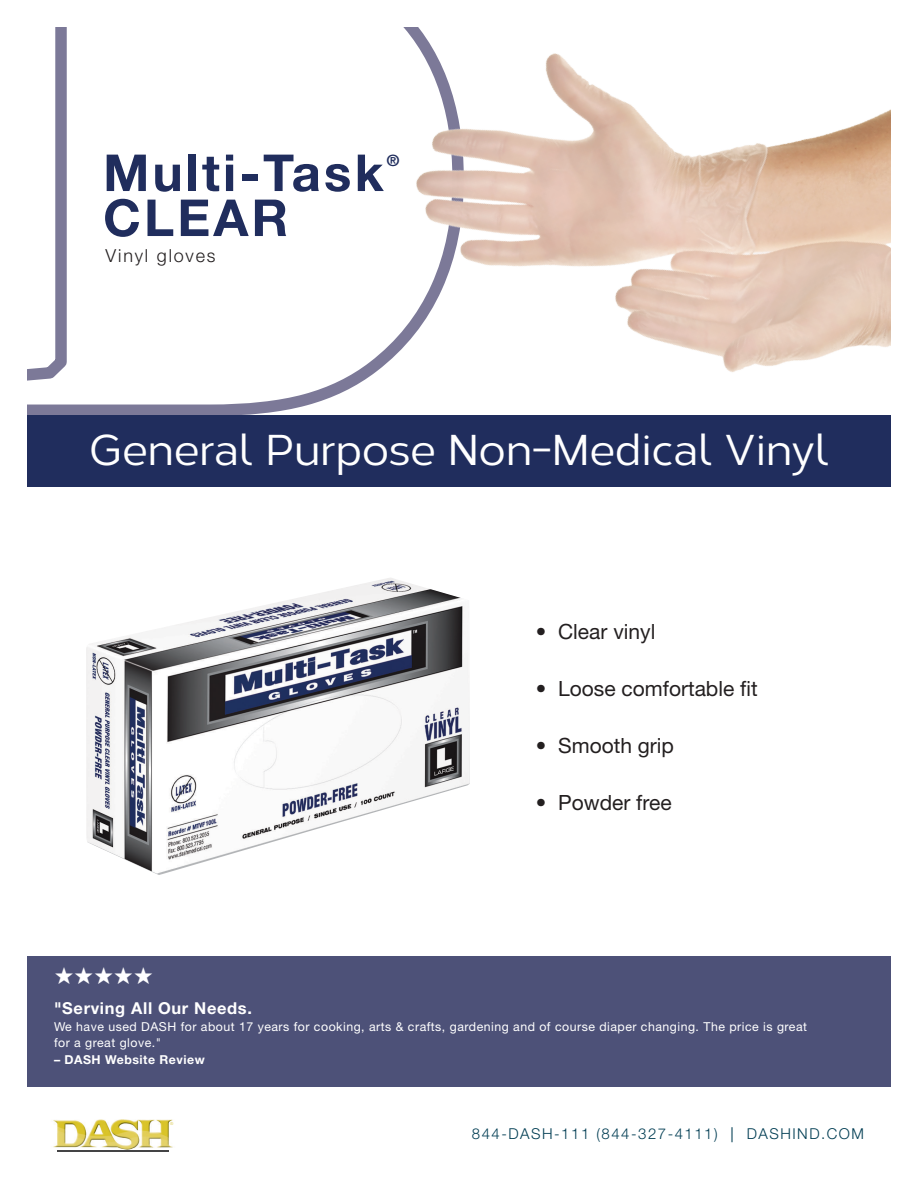
<style>
.page{position:relative;width:918px;height:1188px;background:#fff}
.page>*{position:absolute;margin:0;border:0;box-sizing:border-box;transform-origin:0 0}
.t1{font:700 51px "Helvetica Neue LT Std";letter-spacing:.06em;color:#202d5d}
.t2{font:500 43.05px "Corbert";letter-spacing:-.01em;color:#fff}
.t3{font:24px "Segoe UI Symbol";color:#fff}
.t4{font:21px "Helvetica Neue LT Std";color:#231f20}
.t5{font:300 18px "Helvetica Neue LT Std";letter-spacing:.1em;color:#231f20}
.t6{font:700 16.5px "Helvetica Neue LT Std";letter-spacing:.04em;color:#fff}
.t7{font:700 15.75px "Helvetica Neue LT Std";color:#202d5d}
.t8{font:300 15px "Helvetica Neue LT Std";letter-spacing:.1em;color:#003d53}
.t9{font:12.3px/16.5px "Helvetica Neue LT Std";letter-spacing:.04em;color:#fff}
.t10{font:700 12.3px "Helvetica Neue LT Std";letter-spacing:.04em;color:#fff}
.t11{font:500 4.2px "Corbert";color:#d5c13a}
.s1{font-weight:400}
</style>
<div class="page">
<svg style="left:27px;top:27px;width:341px;height:388px"></svg>
<div style="left:27px;top:415px;width:864px;height:72px;background:#202d5d"></div>
<hr style="left:57px;top:1150px;width:112px;height:1px;background:#444445">
<img style="left:53px;top:1119px;width:120px;height:31px">
<div style="left:27px;top:957px;width:864px;height:130px;background:#4d5178"></div>
<img style="left:86px;top:578px;width:384px;height:297px">
<img style="left:368px;top:27px;width:523px;height:351px">
<h1 class="t1" style="left:103px;top:141px;width:282px">Multi-Task</h1>
<p class="t7" style="left:387px;top:150px;width:14px">®</p>
<h1 class="t1" style="left:103px;top:186px;width:187px">CLEAR</h1>
<h3 class="t5" style="left:106px;top:244px;width:111px">Vinyl gloves</h3>
<h2 class="t2" style="left:89px;top:419px;width:742px">General Purpose Non-Medical Vinyl</h2>
<h3 class="t4" style="left:536px;top:619px;width:121px">• Clear vinyl</h3>
<h3 class="t4" style="left:536px;top:676px;width:223px">• Loose comfortable fit</h3>
<h3 class="t4" style="left:536px;top:733px;width:140px">• Smooth grip</h3>
<h3 class="t4" style="left:536px;top:790px;width:137px">• Powder free</h3>
<h3 class="t3" style="left:54px;top:962px;width:101px">★ ★ ★ ★ ★</h3>
<h3 class="t6" style="left:54px;top:998px;width:200px">"Serving All Our Needs.</h3>
<p class="t9" style="left:54px;top:1018px;width:755px">We have used DASH for about 17 years for cooking, arts &amp; crafts, gardening and of course diaper changing. The price is great for a great glove."</p>
<p class="t10" style="left:54px;top:1052px;width:152px">– DASH Website Review</p>
<p class="t11" style="left:170px;top:1121px;width:5px">®</p>
<p class="t8" style="left:472px;top:1125px;width:394px">844-DASH-111 (844-327-4111) <span class="s1">|</span> DASHIND.COM</p>
</div>
